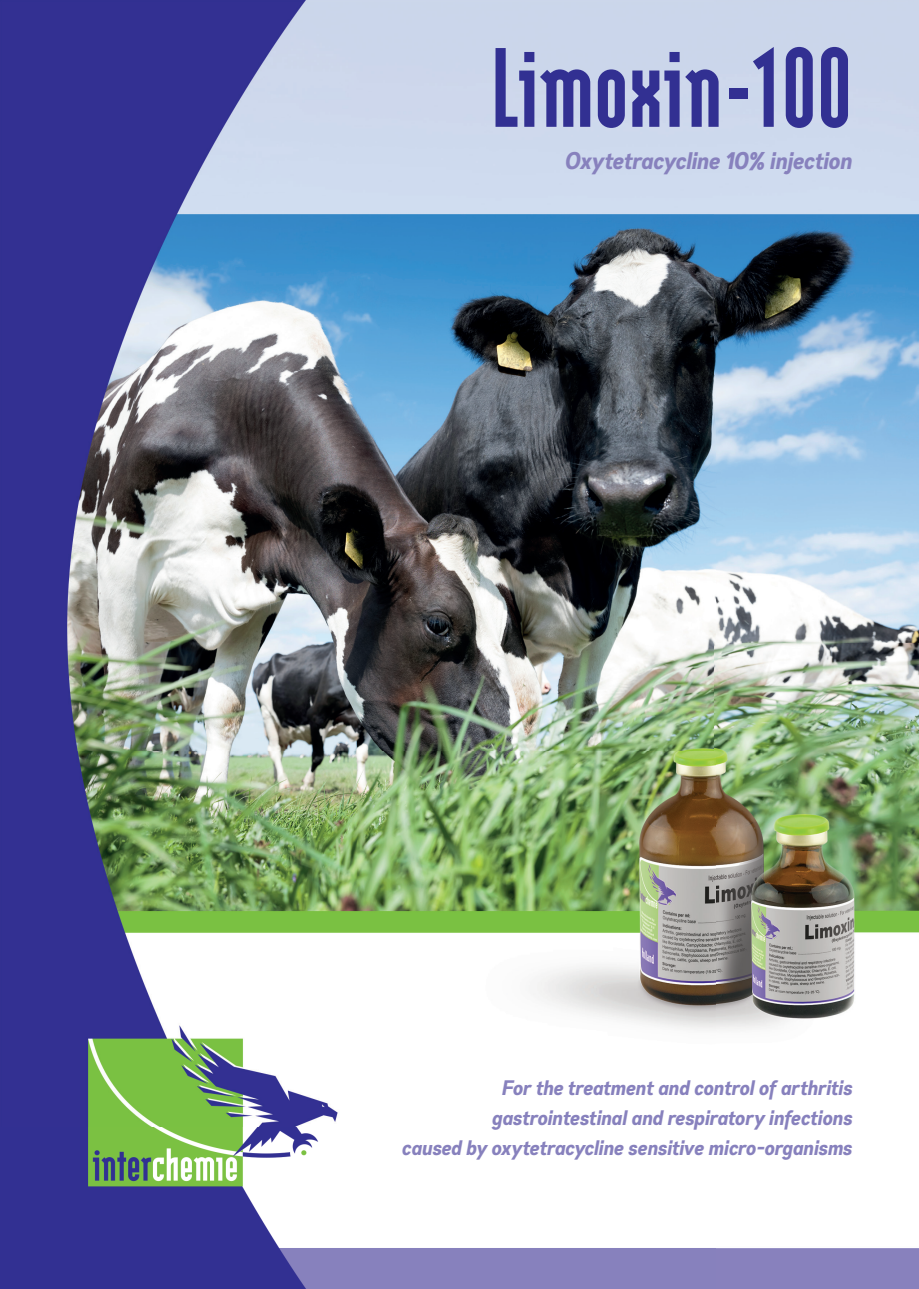
<style>
.page{position:relative;width:919px;height:1289px;background:#fff}
.page>*{position:absolute;margin:0;border:0;box-sizing:border-box;transform-origin:0 0}
.t1{font:900 135px "Modula Sans";color:#323092}
.t2{font:24px "Gabriel Sans Cond Bold Italic";color:#8781bd}
.t3{font:21px/30px "Gabriel Sans Cond Bold Italic";color:#8781bd;text-align:right}
</style>
<div class="page">
<img style="left:0;top:0;width:918px;height:1288px">
<h1 class="t1" style="left:491px;top:26px;width:362px">Limoxin-100</h1>
<p class="t2" style="left:564px;top:146px;width:289px">Oxytetracycline 10% injection</p>
<p class="t3" style="left:402px;top:1072px;width:451px">For the treatment and control of arthritis gastrointestinal and respiratory infections<br>caused by oxytetracycline sensitive micro-organisms</p>
</div>
